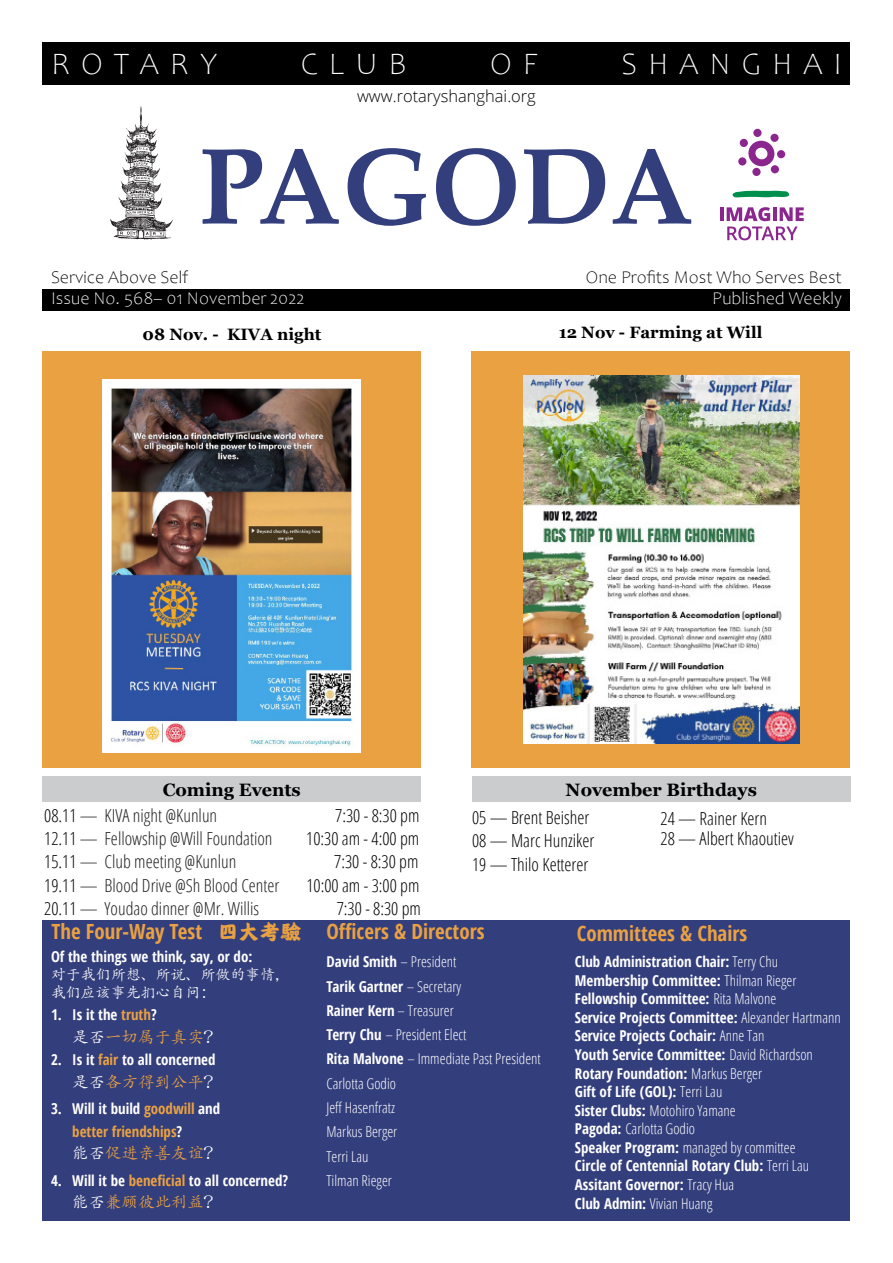
<style>
.page{position:relative;width:893px;height:1263px;background:#fff}
.page>*{position:absolute;margin:0;border:0;box-sizing:border-box;transform-origin:0 0}
.t1{font:700 107.55px "Palatino Linotype";color:#333e7c}
.t2{font:300 31.35px "Candara";letter-spacing:.35em;color:#fff}
.t3{font:700 20.85px "Open Sans Condensed";color:#eaa141}
.event_indented_tabbe{font:300 18px "Open Sans Condensed";color:#000}
.event_indented_tabbe-2{font:300 18px "Open Sans Condensed";color:#231f20}
.candara_black_12{font:300 18px "Candara";color:#000}
.t4{font:300 18px "Candara";color:#fff}
.Georgia_black_12{font:700 18px "Georgia";color:#000}
.t5{font:16.5px "Adobe Kaiti Std";color:#eaa141}
.Georgia_black_12-2{font:700 16.5px "Georgia";color:#000}
.open_black_12{font:300 16.5px "Open Sans";color:#000}
.off__dir__com_Strong{font:700 15px/18px "Open Sans Condensed";color:#fff}
.off__dir__com_Strong-2{font:300 15px "Open Sans Condensed";color:#fff}
.t6{font:700 15px/22.4px "Open Sans Condensed";color:#eaa141}
.s1{color:#000}
.s2{font-family:"HY Tang Mei Ren F";font-weight:400}
.s3{font-weight:300}
.s4{font-weight:700}
.s5{font-family:"Adobe Kaiti Std";font-weight:400}
.s6{color:#eaa141}
.s7{color:#fff}
</style>
<div class="page">
<svg style="left:110px;top:106px;width:63px;height:133px"></svg>
<hr style="left:720px;top:207px;width:4px;height:14px;background:#8c268f">
<svg style="left:727px;top:207px;width:77px;height:33px"></svg>
<svg style="left:748px;top:141px;width:27px;height:25px"></svg>
<svg style="left:738px;top:157px;width:9px;height:9px"></svg>
<div style="left:740px;top:139px;width:8px;height:8px;background:#8c268f;border-radius:50%"></div>
<div style="left:753px;top:129px;width:9px;height:8px;background:#8c268f;border-radius:50%"></div>
<div style="left:770px;top:134px;width:9px;height:8px;background:#8c268f;border-radius:50%"></div>
<div style="left:777px;top:150px;width:8px;height:8px;background:#8c268f;border-radius:50%"></div>
<div style="left:771px;top:165px;width:8px;height:8px;background:#8c268f;border-radius:50%"></div>
<div style="left:752px;top:168px;width:9px;height:8px;background:#8c268f;border-radius:50%"></div>
<svg style="left:732px;top:191px;width:57px;height:6px"></svg>
<div style="left:43px;top:920px;width:807px;height:300px;background:#333e7c"></div>
<div style="left:43px;top:43px;width:807px;height:42px;background:#000"></div>
<div style="left:43px;top:289px;width:807px;height:21px;background:#000"></div>
<div style="left:43px;top:776px;width:378px;height:26px;background:#cbccce"></div>
<div style="left:472px;top:776px;width:378px;height:26px;background:#cbccce"></div>
<div style="left:471px;top:351px;width:379px;height:417px;background:#eaa141"></div>
<div style="left:42px;top:351px;width:379px;height:417px;background:#eaa141"></div>
<img style="left:523px;top:375px;width:276px;height:369px">
<img style="left:103px;top:380px;width:257px;height:372px">
<p class="t2" style="left:51px;top:46px;width:168px">ROTARY</p>
<p class="t2" style="left:301px;top:46px;width:107px">CLUB</p>
<p class="t2" style="left:490px;top:46px;width:49px">O F</p>
<p class="t2" style="left:621px;top:46px;width:222px">SHANGHAI</p>
<p class="open_black_12" style="left:357px;top:85px;width:180px">www.rotaryshanghai.org</p>
<p class="t1" style="left:199px;top:111px;width:496px">PAGODA</p>
<p class="candara_black_12" style="left:51px;top:268px;width:139px">Service Above Self</p>
<p class="candara_black_12" style="left:586px;top:268px;width:257px">One Profits Most Who Serves Best</p>
<p class="t4" style="left:51px;top:288px;width:255px">Issue No. 568– 01 November 2022</p>
<p class="t4" style="left:712px;top:289px;width:131px">Published Weekly</p>
<p class="Georgia_black_12-2" style="left:143px;top:321px;width:180px">08 Nov. - KIVA night</p>
<p class="Georgia_black_12-2" style="left:559px;top:320px;width:205px">12 Nov - Farming at Will</p>
<p class="Georgia_black_12" style="left:163px;top:776px;width:140px">Coming Events</p>
<p class="Georgia_black_12" style="left:566px;top:776px;width:193px">November Birthdays</p>
<p class="event_indented_tabbe" style="left:472px;top:805px;width:119px">05 — Brent Beisher</p>
<p class="event_indented_tabbe" style="left:472px;top:829px;width:124px">08 — Marc Hunziker</p>
<p class="event_indented_tabbe" style="left:472px;top:852px;width:118px">19 — Thilo Ketterer</p>
<p class="event_indented_tabbe-2" style="left:44px;top:803px;width:175px"><span class="s1">08.11</span> — KIVA night @Kunlun</p>
<p class="event_indented_tabbe" style="left:335px;top:803px;width:86px">7:30 - 8:30 pm</p>
<p class="event_indented_tabbe-2" style="left:44px;top:826px;width:230px"><span class="s1">12.11</span> — Fellowship @Will Foundation</p>
<p class="event_indented_tabbe" style="left:306px;top:826px;width:115px">10:30 am - 4:00 pm</p>
<p class="event_indented_tabbe-2" style="left:44px;top:850px;width:194px"><span class="s1">15.11</span> — Club meeting @Kunlun</p>
<p class="event_indented_tabbe" style="left:334px;top:850px;width:86px">7:30 - 8:30 pm</p>
<p class="event_indented_tabbe-2" style="left:44px;top:873px;width:237px"><span class="s1">19.11</span> — Blood Drive @Sh Blood Center</p>
<p class="event_indented_tabbe" style="left:306px;top:873px;width:115px">10:00 am - 3:00 pm</p>
<p class="event_indented_tabbe-2" style="left:44px;top:897px;width:217px"><span class="s1">20.11</span> — Youdao dinner @Mr. Willis</p>
<p class="event_indented_tabbe" style="left:337px;top:897px;width:86px">7:30 - 8:30 pm</p>
<p class="event_indented_tabbe" style="left:660px;top:806px;width:108px">24 — Rainer Kern</p>
<p class="event_indented_tabbe" style="left:660px;top:826px;width:135px">28 — Albert Khaoutiev</p>
<p class="t3" style="left:52px;top:917px;width:251px">The Four-Way Test <span class="s2">四大考验</span></p>
<p class="t3" style="left:326px;top:917px;width:160px">Officers &amp; Directors</p>
<p class="t3" style="left:577px;top:919px;width:172px">Committees &amp; Chairs</p>
<p class="off__dir__com_Strong" style="left:326px;top:952px;width:132px">David Smith <span class="s3">– President</span></p>
<p class="off__dir__com_Strong" style="left:326px;top:977px;width:136px">Tarik Gartner <span class="s3">– Secretary</span></p>
<p class="off__dir__com_Strong" style="left:326px;top:1001px;width:129px">Rainer Kern <span class="s3">– Treasurer</span></p>
<p class="off__dir__com_Strong-2" style="left:326px;top:1024px;width:141px"><span class="s4">Terry Chu</span> – President Elect</p>
<p class="off__dir__com_Strong-2" style="left:326px;top:1049px;width:216px"><span class="s4">Rita Malvone</span> – Immediate Past President</p>
<p class="off__dir__com_Strong-2" style="left:326px;top:1073px;width:71px">Carlotta Godio</p>
<p class="off__dir__com_Strong-2" style="left:326px;top:1097px;width:70px">Jeff Hasenfratz</p>
<p class="off__dir__com_Strong-2" style="left:326px;top:1122px;width:72px">Markus Berger</p>
<p class="off__dir__com_Strong-2" style="left:326px;top:1146px;width:44px">Terri Lau</p>
<p class="off__dir__com_Strong-2" style="left:326px;top:1170px;width:67px">Tilman Rieger</p>
<p class="off__dir__com_Strong" style="left:51px;top:947px;width:241px">Of the things we think, say, or do:<br><span class="s5">对于我们所想、所说、所做的事情，我们应该事先扪心自问：</span></p>
<p class="off__dir__com_Strong" style="left:51px;top:1005px;width:107px">1. Is it the <span class="s6">truth</span>?</p>
<p class="t5" style="left:72px;top:1026px;width:149px"><span class="s7">是否</span>一切属于真实<span class="s7">？</span></p>
<p class="off__dir__com_Strong" style="left:51px;top:1050px;width:166px">2. Is it <span class="s6">fair</span> to all concerned</p>
<p class="t5" style="left:72px;top:1071px;width:149px"><span class="s7">是否</span>各方得到公平<span class="s7">？</span></p>
<p class="t6" style="left:72px;top:1097px;width:149px;text-indent:-21px"><span class="s7">3. Will it build</span> goodwill <span class="s7">and </span>better friendships<span class="s7">?</span></p>
<p class="t5" style="left:72px;top:1143px;width:149px"><span class="s7">能否</span>促进亲善友谊<span class="s7">？</span></p>
<p class="off__dir__com_Strong" style="left:51px;top:1171px;width:239px">4. Will it be <span class="s6">beneficial</span> to all concerned?</p>
<p class="t5" style="left:72px;top:1192px;width:149px"><span class="s7">能否</span>兼顾彼此利益<span class="s7">？</span></p>
<p class="off__dir__com_Strong" style="left:575px;top:952px;width:205px">Club Administration Chair: <span class="s3">Terry Chu</span></p>
<p class="off__dir__com_Strong" style="left:575px;top:971px;width:223px">Membership Committee: <span class="s3">Thilman Rieger</span></p>
<p class="off__dir__com_Strong" style="left:575px;top:989px;width:203px">Fellowship Committee: <span class="s3">Rita Malvone</span></p>
<p class="off__dir__com_Strong" style="left:575px;top:1008px;width:267px">Service Projects Committee: <span class="s3">Alexander Hartmann</span></p>
<p class="off__dir__com_Strong" style="left:575px;top:1027px;width:191px">Service Projects Cochair: <span class="s3">Anne Tan</span></p>
<p class="off__dir__com_Strong" style="left:575px;top:1045px;width:240px">Youth Service Committee: <span class="s3">David Richardson</span></p>
<p class="off__dir__com_Strong" style="left:575px;top:1064px;width:189px">Rotary Foundation: <span class="s3">Markus Berger</span></p>
<p class="off__dir__com_Strong" style="left:575px;top:1082px;width:149px">Gift of Life (GOL): <span class="s3">Terri Lau</span></p>
<p class="off__dir__com_Strong-2" style="left:575px;top:1100px;width:162px"><span class="s4">Sister Clubs:</span> Motohiro Yamane</p>
<p class="off__dir__com_Strong-2" style="left:575px;top:1119px;width:122px"><span class="s4">Pagoda:</span> Carlotta Godio</p>
<p class="off__dir__com_Strong-2" style="left:575px;top:1137px;width:222px"><span class="s4">Speaker Program:</span> managed by committee</p>
<p class="off__dir__com_Strong" style="left:575px;top:1156px;width:236px">Circle of Centennial Rotary Club: <span class="s3">Terri Lau</span></p>
<p class="off__dir__com_Strong" style="left:575px;top:1175px;width:161px">Assitant Governor: <span class="s3">Tracy Hua</span></p>
<p class="off__dir__com_Strong-2" style="left:575px;top:1193px;width:139px"><span class="s4">Club Admin:</span> Vivian Huang</p>
</div>
